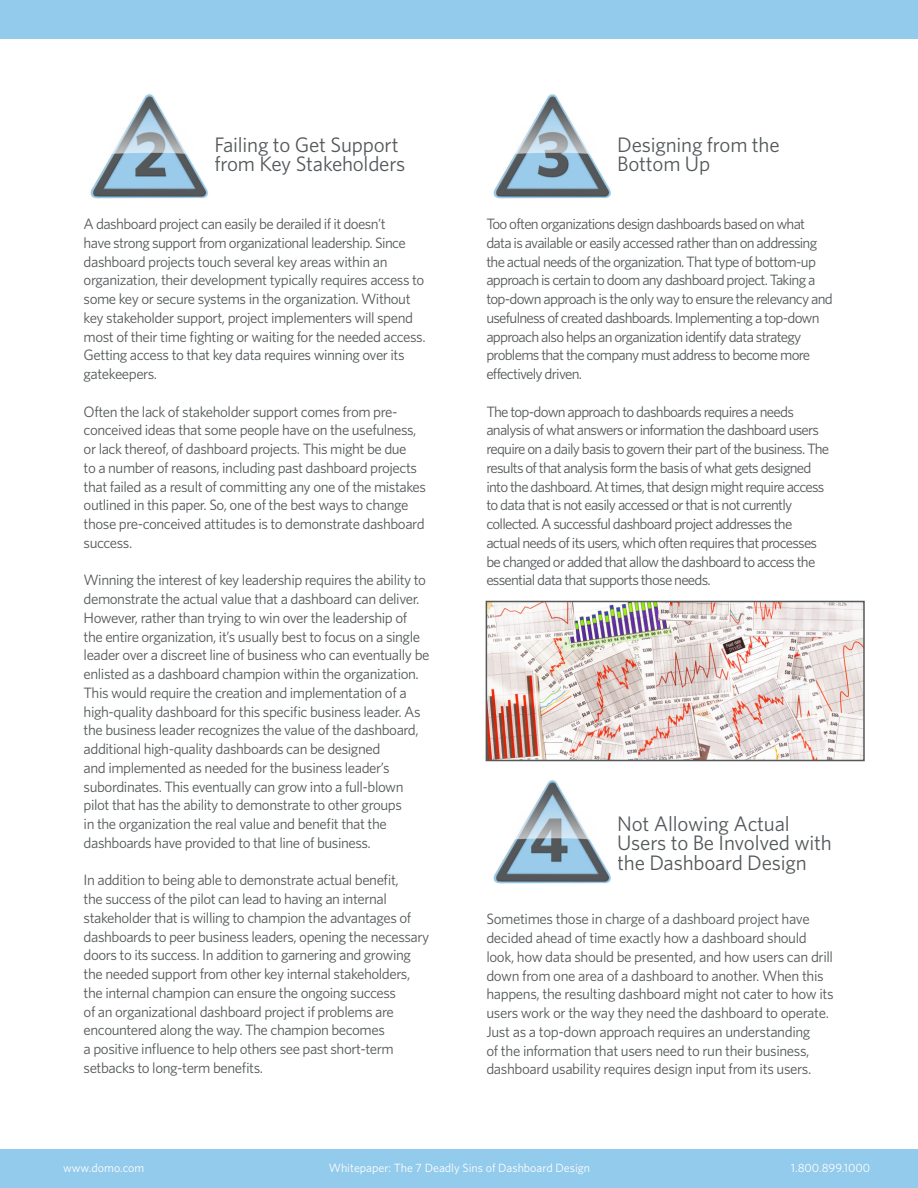
<style>
.page{position:relative;width:918px;height:1188px;background:#fff}
.page>*{position:absolute;margin:0;border:0;box-sizing:border-box;transform-origin:0 0}
.t1{font:21px/19.5px "Whitney";letter-spacing:-.01em;color:#54585a}
.t2{font:15px/18.8px "Whitney";letter-spacing:-.03em;color:#54585a}
.t3{font:15px/18.8px "Whitney";letter-spacing:-.05em;color:#54585a}
.t4{font:12px "Whitney";color:#fff}
</style>
<div class="page">
<div style="left:0;top:0;width:918px;height:38px;background:#93cbec"></div>
<div style="left:0;top:1150px;width:918px;height:38px;background:#93cbec"></div>
<img style="left:90px;top:94px;width:118px;height:105px">
<img style="left:493px;top:94px;width:118px;height:105px">
<img style="left:493px;top:780px;width:118px;height:104px">
<img style="left:489px;top:604px;width:373px;height:154px">
<div style="left:486px;top:601px;width:379px;height:160px;border:2px solid #54585a"></div>
<h1 class="t1" style="left:214px;top:134px;width:192px">Failing to Get Support from Key Stakeholders</h1>
<p class="t2" style="left:84px;top:214px;width:343px">A dashboard project can easily be derailed if it doesn’t<br>have strong support from organizational leadership. Since dashboard projects touch several key areas within an organization, their development typically requires access to some key or secure systems in the organization. Without key stakeholder support, project implementers will spend most of their time fighting or waiting for the needed access.<br>Getting access to that key data requires winning over its gatekeepers.</p>
<p class="t2" style="left:84px;top:402px;width:344px">Often the lack of stakeholder support comes from pre&shy;conceived ideas that some people have on the usefulness, or lack thereof, of dashboard projects. This might be due<br>to a number of reasons, including past dashboard projects that failed as a result of committing any one of the mistakes outlined in this paper. So, one of the best ways to change those pre-conceived attitudes is to demonstrate dashboard success.</p>
<p class="t2" style="left:84px;top:570px;width:347px">Winning the interest of key leadership requires the ability to demonstrate the actual value that a dashboard can deliver.<br>However, rather than trying to win over the leadership of the entire organization, it’s usually best to focus on a single leader over a discreet line of business who can eventually be enlisted as a dashboard champion within the organization.<br>This would require the creation and implementation of a high-quality dashboard for this specific business leader. As the business leader recognizes the value of the dashboard, additional high-quality dashboards can be designed<br>and implemented as needed for the business leader’s subordinates. This eventually can grow into a full-blown pilot that has the ability to demonstrate to other groups<br>in the organization the real value and benefit that the dashboards have provided to that line of business.</p>
<p class="t2" style="left:84px;top:870px;width:347px">In addition to being able to demonstrate actual benefit,<br>the success of the pilot can lead to having an internal stakeholder that is willing to champion the advantages of dashboards to peer business leaders, opening the necessary doors to its success. In addition to garnering and growing the needed support from other key internal stakeholders, the internal champion can ensure the ongoing success<br>of an organizational dashboard project if problems are encountered along the way. The champion becomes<br>a positive influence to help others see past short-term setbacks to long-term benefits.</p>
<h1 class="t1" style="left:617px;top:134px;width:164px">Designing from the<br>Bottom Up</h1>
<p class="t3" style="left:486px;top:214px;width:348px">Too often organizations design dashboards based on what data is available or easily accessed rather than on addressing the actual needs of the organization. That type of bottom-up approach is certain to doom any dashboard project. Taking a top-down approach is the only way to ensure the relevancy and usefulness of created dashboards. Implementing a top-down approach also helps an organization identify data strategy problems that the company must address to become more effectively driven.</p>
<p class="t3" style="left:486px;top:402px;width:344px">The top-down approach to dashboards requires a needs analysis of what answers or information the dashboard users require on a daily basis to govern their part of the business. The results of that analysis form the basis of what gets designed into the dashboard. At times, that design might require access to data that is not easily accessed or that is not currently collected. A successful dashboard project addresses the actual needs of its users, which often requires that processes be changed or added that allow the dashboard to access the essential data that supports those needs.</p>
<h1 class="t1" style="left:617px;top:813px;width:216px">Not Allowing Actual<br>Users to Be Involved with the Dashboard Design</h1>
<p class="t2" style="left:486px;top:909px;width:349px">Sometimes those in charge of a dashboard project have decided ahead of time exactly how a dashboard should look, how data should be presented, and how users can drill down from one area of a dashboard to another. When this happens, the resulting dashboard might not cater to how its users work or the way they need the dashboard to operate.<br>Just as a top-down approach requires an understanding<br>of the information that users need to run their business, dashboard usability requires design input from its users.</p>
<p class="t4" style="left:63px;top:1161px;width:83px">www.domo.com</p>
<p class="t4" style="left:329px;top:1161px;width:263px">Whitepaper: The 7 Deadly Sins of Dashboard Design</p>
<p class="t4" style="left:791px;top:1161px;width:81px">1.800.899.1000</p>
</div>
